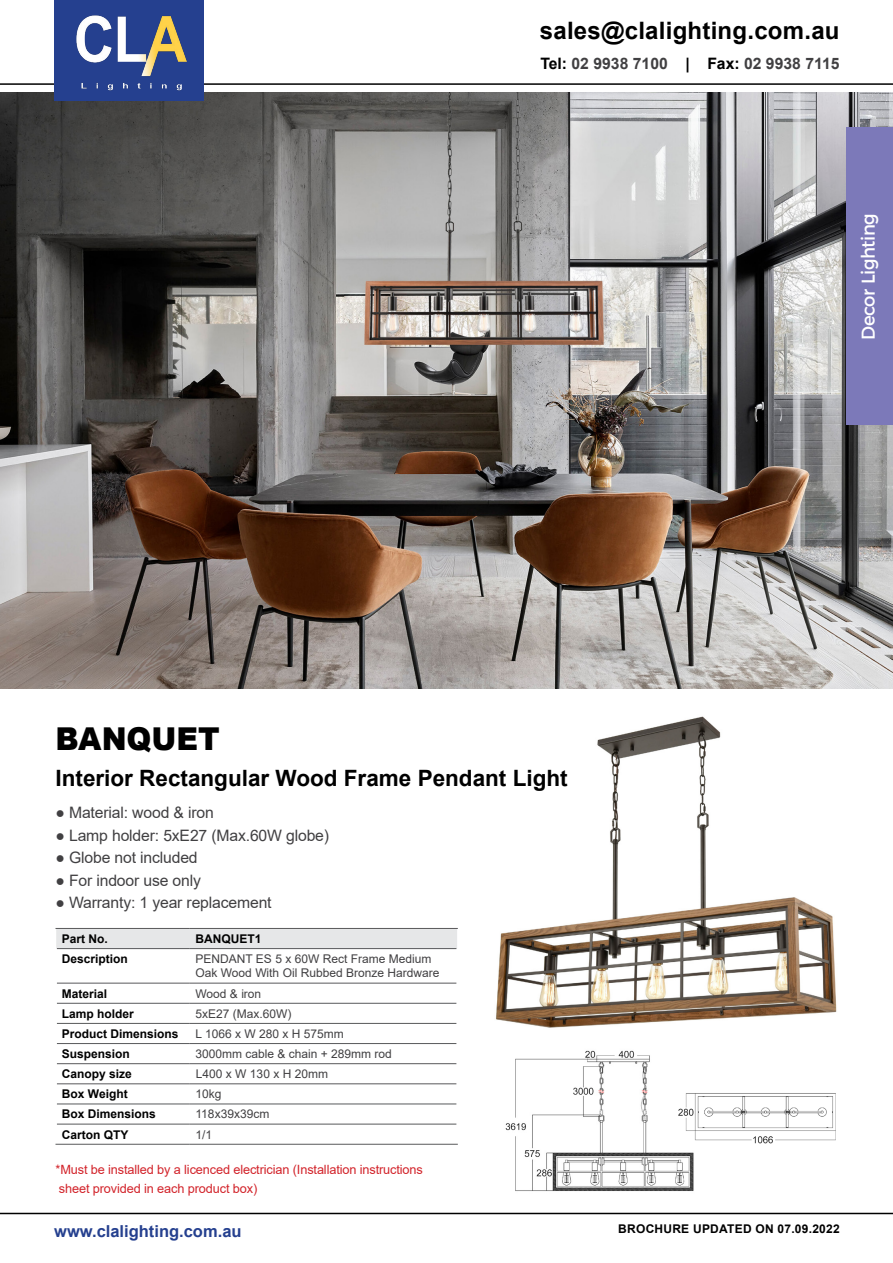
<style>
.page{position:relative;width:893px;height:1263px;background:#fff}
.page>*{position:absolute;margin:0;border:0;box-sizing:border-box;transform-origin:0 0}
.t1{font:900 31.5px "Arial";color:#000;scale:.95 1}
.t2{font:700 24px "Arial";letter-spacing:.01em;color:#000}
.t3{font:700 22.5px "Arial";color:#000}
.t4{font:18.9px "Argentum Sans";letter-spacing:-.025em;color:#fff;scale:.95 1}
.t5{font:700 16.5px "Arial";color:#25408f}
.t6{font:15.75px "Arial";letter-spacing:-.01em;color:#414042}
.t7{font:700 15.75px "Arial";color:#414042}
.t8{font:12.75px/19.5px "Arial";letter-spacing:-.01em;color:#d2232a}
.t9{font:12px/14.4px "Arial";color:#414042}
.t10{font:700 12px "Arial";color:#000}
.t11{font:700 12px "Arial";letter-spacing:.02em;color:#000}
.s1{color:#000}
</style>
<div class="page">
<img style="left:0;top:93px;width:893px;height:596px">
<hr style="left:0;top:83px;width:893px;height:2px;background:#000">
<div style="left:55px;top:0;width:149px;height:101px;background:#25408f"></div>
<img style="left:76px;top:15px;width:111px;height:76px">
<hr style="left:0;top:1213px;width:893px;height:1px;background:#000">
<img style="left:448px;top:716px;width:389px;height:328px">
<div style="left:56px;top:929px;width:401px;height:19px;background:#e6e7e8"></div>
<hr style="left:56px;top:928px;width:134px;height:1px;background:#58595b">
<hr style="left:190px;top:928px;width:268px;height:1px;background:#58595b">
<hr style="left:57px;top:948px;width:133px;height:1px;background:#58595b">
<hr style="left:190px;top:948px;width:266px;height:1px;background:#58595b">
<hr style="left:57px;top:983px;width:133px;height:1px;background:#58595b">
<hr style="left:190px;top:983px;width:266px;height:1px;background:#58595b">
<hr style="left:57px;top:1003px;width:133px;height:1px;background:#58595b">
<hr style="left:190px;top:1003px;width:266px;height:1px;background:#58595b">
<hr style="left:57px;top:1023px;width:133px;height:1px;background:#58595b">
<hr style="left:190px;top:1023px;width:266px;height:1px;background:#58595b">
<hr style="left:57px;top:1043px;width:133px;height:1px;background:#58595b">
<hr style="left:190px;top:1043px;width:266px;height:1px;background:#58595b">
<hr style="left:57px;top:1063px;width:133px;height:1px;background:#58595b">
<hr style="left:190px;top:1063px;width:266px;height:1px;background:#58595b">
<hr style="left:57px;top:1083px;width:133px;height:1px;background:#58595b">
<hr style="left:190px;top:1083px;width:266px;height:1px;background:#58595b">
<hr style="left:57px;top:1104px;width:133px;height:1px;background:#58595b">
<hr style="left:190px;top:1104px;width:266px;height:1px;background:#58595b">
<hr style="left:57px;top:1124px;width:133px;height:1px;background:#58595b">
<hr style="left:190px;top:1124px;width:266px;height:1px;background:#58595b">
<hr style="left:56px;top:1144px;width:134px;height:1px;background:#58595b">
<hr style="left:190px;top:1144px;width:268px;height:1px;background:#58595b">
<img style="left:490px;top:1042px;width:229px;height:149px">
<img style="left:670px;top:1082px;width:166px;height:65px">
<div style="left:846px;top:128px;width:47px;height:297px;background:#7c79b9"></div>
<h2 class="t2" style="left:540px;top:13px;width:301px">sales@clalighting.com.au</h2>
<h3 class="t7" style="left:540px;top:52px;width:301px"><span class="s1">Tel:</span> 02 9938 7100 <span class="s1">| Fax:</span> 02 9938 7115</h3>
<h3 class="t4" style="left:853px;top:340px;width:135px;rotate:-90deg">Decor Lighting</h3>
<h1 class="t1" style="left:56px;top:716px;width:175px">BANQUET</h1>
<h3 class="t3" style="left:56px;top:762px;width:514px">Interior Rectangular Wood Frame Pendant Light</h3>
<h3 class="t6" style="left:56px;top:802px;width:160px">● Material: wood &amp; iron</h3>
<h3 class="t6" style="left:56px;top:824px;width:275px">● Lamp holder: 5xE27 (Max.60W globe)</h3>
<h3 class="t6" style="left:56px;top:847px;width:144px">● Globe not included</h3>
<h3 class="t6" style="left:56px;top:869px;width:147px">● For indoor use only</h3>
<h3 class="t6" style="left:56px;top:892px;width:218px">● Warranty: 1 year replacement</h3>
<p class="t10" style="left:62px;top:930px;width:48px">Part No.</p>
<p class="t10" style="left:196px;top:930px;width:67px">BANQUET1</p>
<p class="t10" style="left:62px;top:950px;width:68px">Description</p>
<p class="t9" style="left:196px;top:951px;width:245px">PENDANT ES 5 x 60W Rect Frame Medium<br>Oak Wood With Oil Rubbed Bronze Hardware</p>
<p class="t10" style="left:62px;top:985px;width:47px">Material</p>
<p class="t9" style="left:196px;top:986px;width:67px">Wood &amp; iron</p>
<p class="t10" style="left:62px;top:1005px;width:74px">Lamp holder</p>
<p class="t9" style="left:196px;top:1006px;width:98px">5xE27 (Max.60W)</p>
<p class="t10" style="left:62px;top:1025px;width:118px">Product Dimensions</p>
<p class="t9" style="left:196px;top:1026px;width:150px">L 1066 x W 280 x H 575mm</p>
<p class="t10" style="left:62px;top:1045px;width:70px">Suspension</p>
<p class="t9" style="left:196px;top:1046px;width:198px">3000mm cable &amp; chain + 289mm rod</p>
<p class="t10" style="left:62px;top:1065px;width:72px">Canopy size</p>
<p class="t9" style="left:196px;top:1067px;width:134px">L400 x W 130 x H 20mm</p>
<p class="t10" style="left:62px;top:1085px;width:67px">Box Weight</p>
<p class="t9" style="left:196px;top:1087px;width:28px">10kg</p>
<p class="t10" style="left:62px;top:1106px;width:96px">Box Dimensions</p>
<p class="t9" style="left:196px;top:1107px;width:75px">118x39x39cm</p>
<p class="t10" style="left:62px;top:1126px;width:68px">Carton QTY</p>
<p class="t9" style="left:196px;top:1127px;width:18px">1/1</p>
<p class="t8" style="left:56px;top:1159px;width:369px">*Must be installed by a licenced electrician (Installation instructions sheet provided in each product box)</p>
<h3 class="t5" style="left:54px;top:1219px;width:189px">www.clalighting.com.au</h3>
<p class="t11" style="left:618px;top:1221px;width:223px">BROCHURE UPDATED ON 07.09.2022</p>
</div>
